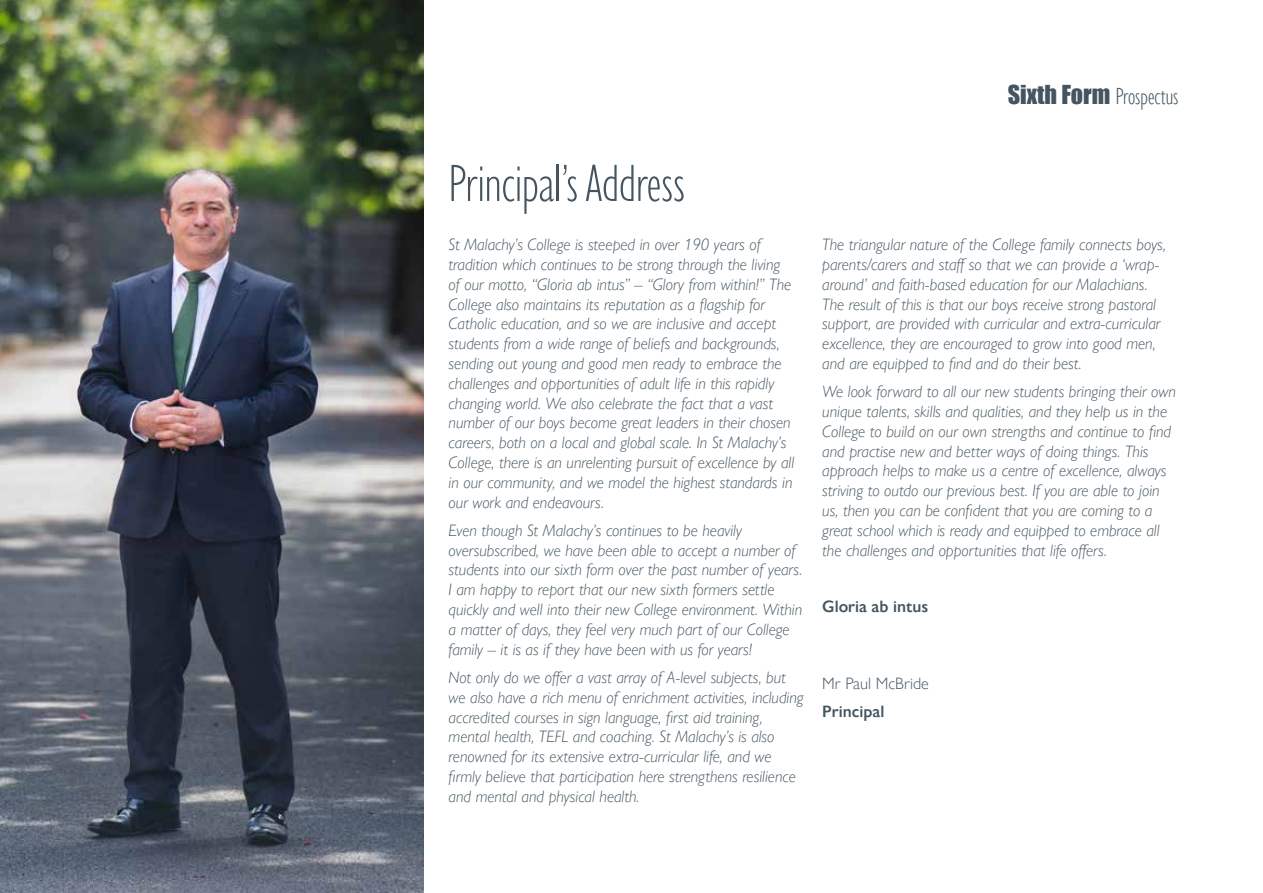
<style>
.page{position:relative;width:1263px;height:893px;background:#fff}
.page>*{position:absolute;margin:0;border:0;box-sizing:border-box;transform-origin:0 0}
.t1{font:300 condensed 54px "Gill Sans Nova";color:#455560}
.t2{font:300 condensed 24px "Gill Sans Nova";color:#455560}
.t3{font:italic 300 16.5px/19.8px "Gill Sans Nova";color:#455560}
.t4{font:600 16.5px "Gill Sans Nova";color:#455560}
.t5{font:300 16.5px "Gill Sans Nova";color:#455560}
.s1{font-family:"Impact";font-weight:400;font-stretch:normal}
</style>
<div class="page">
<img style="left:0;top:0;width:423px;height:893px">
<h2 class="t2" style="left:1008px;top:81px;width:172px"><span class="s1">Sixth Form</span> Prospectus</h2>
<h1 class="t1" style="left:449px;top:149px;width:238px">Principal’s Address</h1>
<p class="t3" style="left:449px;top:234px;width:347px">St Malachy’s College is steeped in over 190 years of tradition which continues to be strong through the living of our motto, “Gloria ab intus” – “Glory from within!” The College also maintains its reputation as a flagship for Catholic education, and so we are inclusive and accept students from a wide range of beliefs and backgrounds, sending out young and good men ready to embrace the challenges and opportunities of adult life in this rapidly changing world. We also celebrate the fact that a vast number of our boys become great leaders in their chosen careers, both on a local and global scale. In St Malachy’s College, there is an unrelenting pursuit of excellence by all in our community, and we model the highest standards in our work and endeavours.</p>
<p class="t3" style="left:449px;top:520px;width:355px">Even though St Malachy’s continues to be heavily oversubscribed, we have been able to accept a number of students into our sixth form over the past number of years.<br>I am happy to report that our new sixth formers settle quickly and well into their new College environment. Within a matter of days, they feel very much part of our College family – it is as if they have been with us for years!</p>
<p class="t3" style="left:449px;top:667px;width:357px">Not only do we offer a vast array of A-level subjects, but we also have a rich menu of enrichment activities, including accredited courses in sign language, first aid training, mental health, TEFL and coaching. St Malachy’s is also renowned for its extensive extra-curricular life, and we firmly believe that participation here strengthens resilience and mental and physical health.</p>
<p class="t3" style="left:822px;top:234px;width:345px">The triangular nature of the College family connects boys, parents/carers and staff so that we can provide a ‘wrap&shy;around’ and faith-based education for our Malachians.<br>The result of this is that our boys receive strong pastoral support, are provided with curricular and extra-curricular excellence, they are encouraged to grow into good men, and are equipped to find and do their best.</p>
<p class="t3" style="left:822px;top:381px;width:355px">We look forward to all our new students bringing their own unique talents, skills and qualities, and they help us in the College to build on our own strengths and continue to find and practise new and better ways of doing things. This approach helps to make us a centre of excellence, always striving to outdo our previous best. If you are able to join us, then you can be confident that you are coming to a great school which is ready and equipped to embrace all the challenges and opportunities that life offers.</p>
<p class="t4" style="left:822px;top:596px;width:108px">Gloria ab intus</p>
<p class="t5" style="left:822px;top:673px;width:108px">Mr Paul McBride</p>
<p class="t4" style="left:822px;top:701px;width:64px">Principal</p>
</div>
